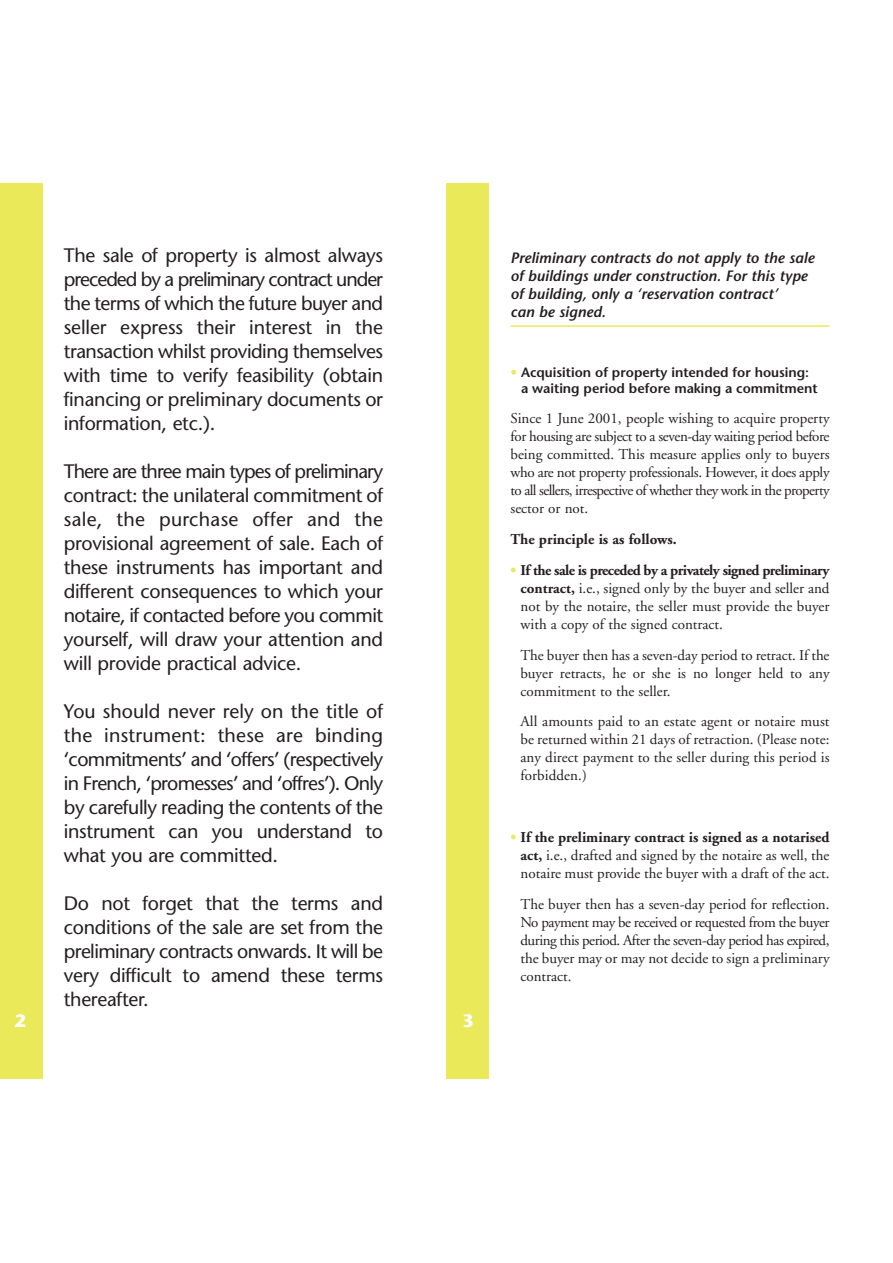
<style>
.page{position:relative;width:893px;height:1263px;background:#fff}
.page>*{position:absolute;margin:0;border:0;box-sizing:border-box;transform-origin:0 0}
.t1{font:19.5px/24px "Stone Sans";letter-spacing:-.015em;color:#231f20;text-align:justify}
.t2{font:700 18px "Stone Sans";color:#fff}
.t3{font:15px/18px "Adobe Garamond";color:#231f20;text-align:justify}
.t4{font:italic 600 15px/18px "Stone Sans";color:#231f20}
.t5{font:700 15px "Adobe Garamond";color:#231f20}
.t6{font:600 13.5px/16.2px "Stone Sans";color:#231f20}
.s1{color:#eae95a}
.s2{font-weight:700;color:#eae95a}
.s3{font-weight:700}
</style>
<div class="page">
<div style="left:446px;top:183px;width:43px;height:895px;background:#eae95a"></div>
<div style="left:0;top:183px;width:43px;height:895px;background:#eae95a"></div>
<hr style="left:510px;top:325px;width:319px;height:2px;background:#eae95a">
<p class="t1" style="left:64px;top:245px;width:321px">The sale of property is almost always preceded by a preliminary contract under the terms of which the future buyer and seller express their interest in the transaction whilst providing themselves with time to verify feasibility (obtain financing or preliminary documents or information, etc.).</p>
<p class="t1" style="left:64px;top:461px;width:321px">There are three main types of preliminary contract: the unilateral commitment of sale, the purchase offer and the provisional agreement of sale. Each of these instruments has important and different consequences to which your notaire, if contacted before you commit yourself, will draw your attention and will provide practical advice.</p>
<p class="t1" style="left:64px;top:701px;width:321px">You should never rely on the title of the instrument: these are binding ‘commitments’ and ‘offers’ (respectively in French, ‘promesses’ and ‘offres’). Only by carefully reading the contents of the instrument can you understand to what you are committed.</p>
<h1 class="t1" style="left:64px;top:893px;width:321px">Do not forget that the terms and conditions of the sale are set from the preliminary contracts onwards. It will be very difficult to amend these terms thereafter.</h1>
<p class="t2" style="left:15px;top:1014px;width:13px">2</p>
<p class="t2" style="left:462px;top:1014px;width:13px">3</p>
<p class="t4" style="left:510px;top:250px;width:305px">Preliminary contracts do not apply to the sale of buildings under construction. For this type of building, only a ‘reservation contract’<br>can be signed.</p>
<p class="t6" style="left:521px;top:366px;width:298px;text-indent:-11px"><span class="s1">•</span> Acquisition of property intended for housing: a waiting period before making a commitment</p>
<p class="t3" style="left:510px;top:411px;width:320px">Since 1 June 2001, people wishing to acquire property for housing are subject to a seven-day waiting period before being committed. This measure applies only to buyers who are not property professionals. However, it does apply to all sellers, irrespective of whether they work in the property sector or not.</p>
<p class="t5" style="left:510px;top:533px;width:168px">The principle is as follows.</p>
<p class="t3" style="left:520px;top:562px;width:310px;text-indent:-10px"><span class="s2">•</span> <span class="s3">If the sale is preceded by a privately signed preliminary contract,</span> i.e., signed only by the buyer and seller and not by the notaire, the seller must provide the buyer with a copy of the signed contract.</p>
<p class="t3" style="left:520px;top:647px;width:310px">The buyer then has a seven-day period to retract. If the buyer retracts, he or she is no longer held to any commitment to the seller.</p>
<p class="t3" style="left:520px;top:714px;width:310px">All amounts paid to an estate agent or notaire must be returned within 21 days of retraction. (Please note: any direct payment to the seller during this period is forbidden.)</p>
<p class="t3" style="left:520px;top:829px;width:310px;text-indent:-10px"><span class="s2">•</span> <span class="s3">If the preliminary contract is signed as a notarised act,</span> i.e., drafted and signed by the notaire as well, the notaire must provide the buyer with a draft of the act.</p>
<p class="t3" style="left:520px;top:896px;width:310px">The buyer then has a seven-day period for reflection.<br>No payment may be received or requested from the buyer during this period. After the seven-day period has expired, the buyer may or may not decide to sign a preliminary contract.</p>
</div>
